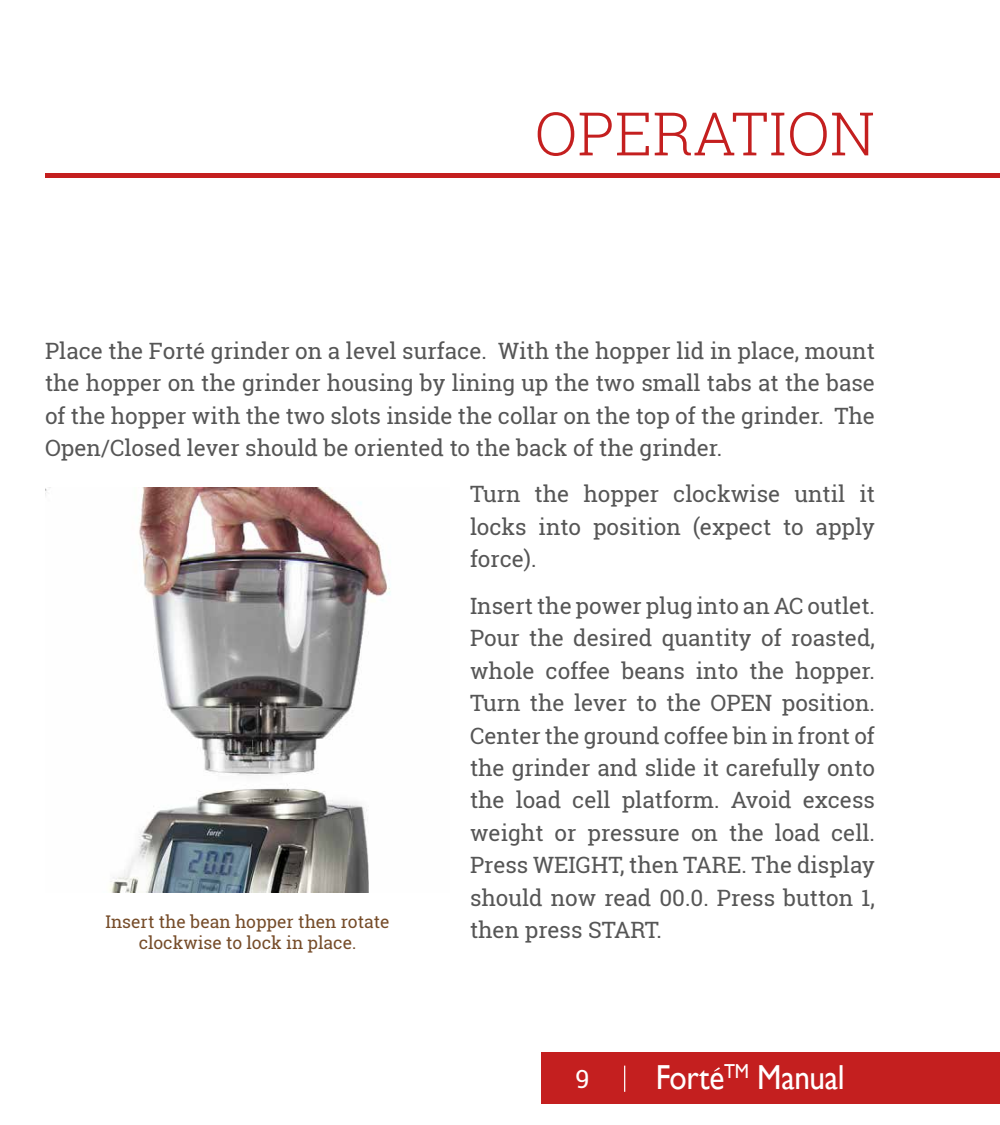
<style>
.page{position:relative;width:1000px;height:1125px;background:#fff}
.page>*{position:absolute;margin:0;border:0;box-sizing:border-box;transform-origin:0 0}
.t1{font:300 60px "Roboto Slab";color:#c41f1f}
.t2{font:34.75px "Gill Sans";letter-spacing:-.01em;color:#fff;scale:.9 1}
.t3{font:25px "Roboto Slab";color:#fff}
.t4{font:22.5px/32.5px "Roboto Slab";color:#565656;text-align:justify}
.t5{font:17.5px/21px "Roboto Slab";color:#764c29;text-align:center}
</style>
<div class="page">
<div style="left:541px;top:1053px;width:459px;height:51px;background:#c41f1f"></div>
<svg style="left:714px;top:1067px;width:6px;height:5px"></svg>
<svg style="left:624px;top:1066px;width:1px;height:26px"></svg>
<img style="left:45px;top:487px;width:346px;height:405px">
<hr style="left:45px;top:174px;width:954px;height:4px;background:#c41f1f">
<h1 class="t1" style="left:535px;top:92px;width:342px">OPERATION</h1>
<p class="t4" style="left:45px;top:334px;width:832px">Place the Forté grinder on a level surface. With the hopper lid in place, mount the hopper on the grinder housing by lining up the two small tabs at the base of the hopper with the two slots inside the collar on the top of the grinder. The Open/Closed lever should be oriented to the back of the grinder.</p>
<p class="t4" style="left:470px;top:478px;width:407px">Turn the hopper clockwise until it locks into position (expect to apply force).</p>
<p class="t4" style="left:470px;top:589px;width:407px">Insert the power plug into an AC outlet.<br>Pour the desired quantity of roasted, whole coffee beans into the hopper.<br>Turn the lever to the OPEN position.<br>Center the ground coffee bin in front of the grinder and slide it carefully onto the load cell platform. Avoid excess weight or pressure on the load cell.<br>Press WEIGHT, then TARE. The display should now read 00.0. Press button 1, then press START.</p>
<p class="t5" style="left:105px;top:911px;width:286px">Insert the bean hopper then rotate clockwise to lock in place.</p>
<p class="t3" style="left:576px;top:1061px;width:16px">9</p>
<h2 class="t2" style="left:656px;top:1057px;width:211px">Forte<sup>TM</sup> Manual</h2>
</div>
